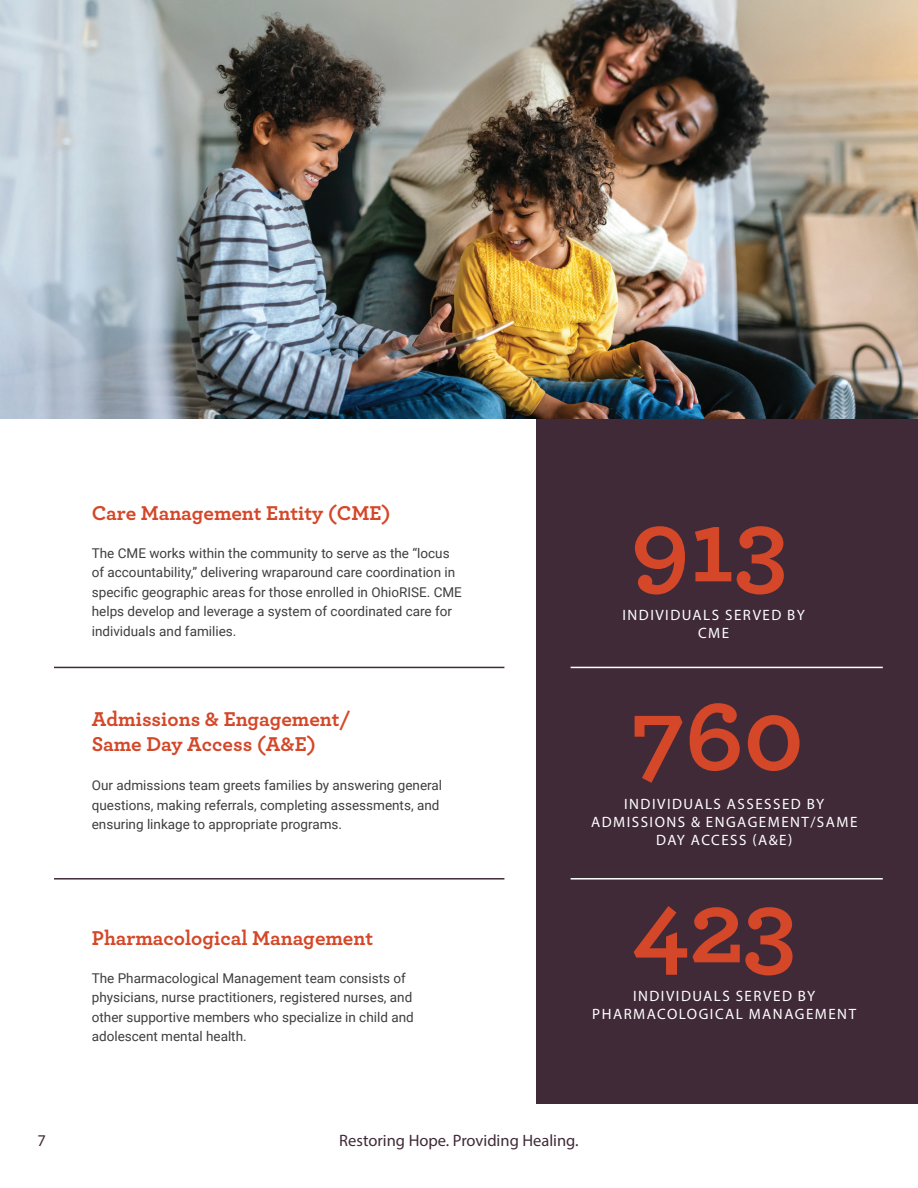
<style>
.page{position:relative;width:918px;height:1188px;background:#fff}
.page>*{position:absolute;margin:0;border:0;box-sizing:border-box;transform-origin:0 0}
.t1{font:700 103.5px "Archer";color:#d44728}
.t2{font:700 21px "Archer";color:#d44728}
.t3{font:16.5px "Myriad Pro";color:#402a38}
.t4{font:15px/18px "Myriad Pro";letter-spacing:.1em;color:#fff;text-align:center}
.t5{font:13.5px/19.5px "Roboto";color:#3e3e3f}
</style>
<div class="page">
<div style="left:536px;top:418px;width:382px;height:686px;background:#402a38"></div>
<img style="left:1px;top:0;width:917px;height:418px">
<hr style="left:571px;top:667px;width:312px;height:1px;background:#fff">
<hr style="left:54px;top:667px;width:450px;height:1px;background:#402a38">
<hr style="left:571px;top:878px;width:312px;height:2px;background:#fff">
<hr style="left:54px;top:878px;width:450px;height:2px;background:#402a38">
<p class="t2" style="left:92px;top:496px;width:301px">Care Management Entity (CME)</p>
<p class="t5" style="left:92px;top:543px;width:372px">The CME works within the community to serve as the “locus of accountability,” delivering wraparound care coordination in specific geographic areas for those enrolled in OhioRISE. CME helps develop and leverage a system of coordinated care for individuals and families.</p>
<p class="t2" style="left:92px;top:703px;width:260px">Admissions &amp; Engagement/</p>
<p class="t2" style="left:92px;top:728px;width:226px">Same Day Access (A&amp;E)</p>
<p class="t5" style="left:92px;top:775px;width:352px">Our admissions team greets families by answering general questions, making referrals, completing assessments, and ensuring linkage to appropriate programs.</p>
<p class="t2" style="left:92px;top:922px;width:283px">Pharmacological Management</p>
<p class="t5" style="left:92px;top:968px;width:323px">The Pharmacological Management team consists of physicians, nurse practitioners, registered nurses, and other supportive members who specialize in child and adolescent mental health.</p>
<p class="t1" style="left:631px;top:465px;width:157px">913</p>
<p class="t4" style="left:622px;top:606px;width:184px">INDIVIDUALS SERVED BY<br>CME</p>
<p class="t1" style="left:631px;top:654px;width:174px">760</p>
<p class="t4" style="left:591px;top:795px;width:268px">INDIVIDUALS ASSESSED BY<br>ADMISSIONS &amp; ENGAGEMENT/SAME<br>DAY ACCESS (A&amp;E)</p>
<p class="t1" style="left:631px;top:846px;width:166px">423</p>
<p class="t4" style="left:592px;top:987px;width:265px">INDIVIDUALS SERVED BY<br>PHARMACOLOGICAL MANAGEMENT</p>
<p class="t3" style="left:38px;top:1131px;width:10px">7</p>
<p class="t3" style="left:339px;top:1131px;width:241px">Restoring Hope. Providing Healing.</p>
</div>
